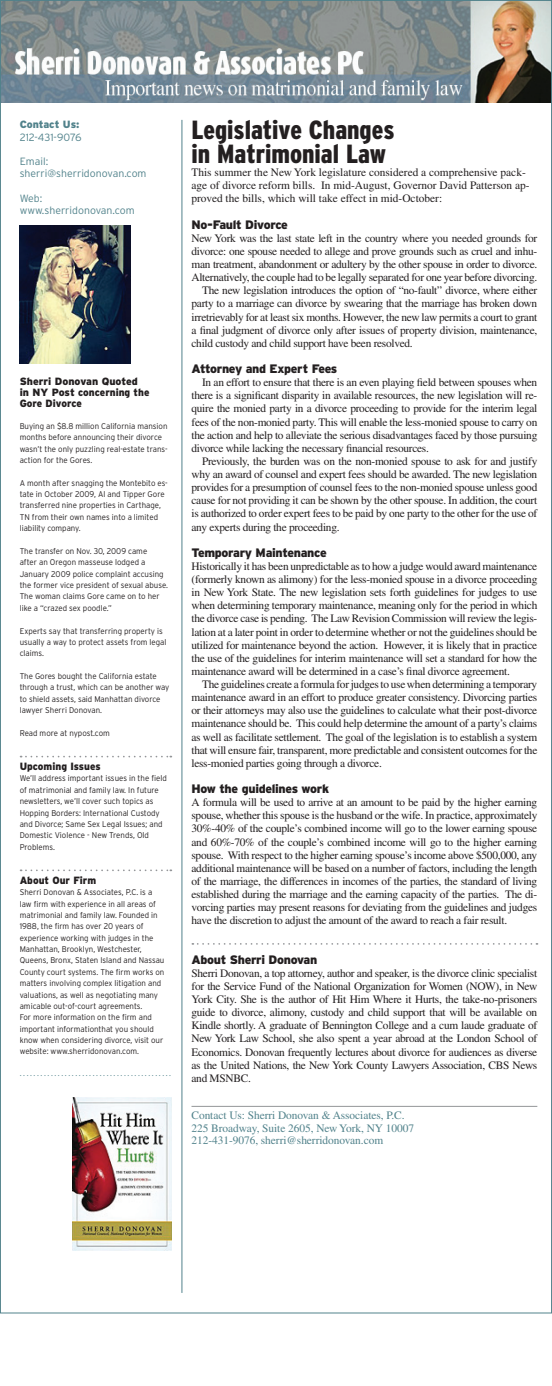
<style>
.page{position:relative;width:552px;height:1386px;background:#fff}
.page>*{position:absolute;margin:0;border:0;box-sizing:border-box;transform-origin:0 0}
.t1{font:900 condensed 26.25px/24.5px "Interstate";color:#231f20}
.t2{font:900 12.25px "Interstate";letter-spacing:-.025em;color:#231f20}
.t3{font:11.38px/13.1px "Times";letter-spacing:-.025em;color:#231f20;text-align:justify}
.t4{font:11.38px/13.1px "Times";color:#231f20}
.t5{font:11.38px/12.2px "Times";letter-spacing:-.005em;color:#51828b}
.t6{font:300 10.5px/12.2px "Interstate";color:#51828b}
.t7{font:900 10.5px/10.9px "Interstate";color:#231f20}
.t8{font:900 10.5px "Interstate";color:#231f20;scale:.95 1}
.t9{font:900 10.5px "Interstate";letter-spacing:-.005em;color:#51828b}
.t10{font:300 8.31px/11.4px "Interstate";color:#231f20;scale:.95 1}
.t11{font:300 8.31px "Interstate";color:#51828b;scale:.95 1}
</style>
<div class="page">
<svg style="left:192px;top:943px;width:345px;height:2px"></svg>
<hr style="left:191px;top:1106px;width:346px;height:1px;background:#939598">
<svg style="left:21px;top:756px;width:150px;height:1px"></svg>
<svg style="left:21px;top:869px;width:150px;height:2px"></svg>
<img style="left:2px;top:2px;width:547px;height:101px">
<img style="left:72px;top:1098px;width:99px;height:153px">
<img style="left:20px;top:225px;width:110px;height:139px">
<hr style="left:182px;top:120px;width:1px;height:1173px;background:#51828b">
<p class="t9" style="left:20px;top:119px;width:61px">Contact Us:</p>
<p class="t6" style="left:20px;top:131px;width:63px">212-431-9076</p>
<p class="t6" style="left:20px;top:155px;width:128px">Email: sherri@sherridonovan.com</p>
<p class="t6" style="left:20px;top:192px;width:116px">Web: www.sherridonovan.com</p>
<p class="t7" style="left:20px;top:375px;width:131px">Sherri Donovan Quoted in NY Post concerning the<br>Gore Divorce</p>
<p class="t10" style="left:20px;top:420px;width:157px">Buying an $8.8 million California mansion months before announcing their divorce wasn’t the only puzzling real-estate trans&shy;action for the Gores.</p>
<p class="t10" style="left:20px;top:477px;width:157px">A month after snagging the Montebito es&shy;tate in October 2009, Al and Tipper Gore transferred nine properties in Carthage, TN from their own names into a limited liability company.</p>
<p class="t10" style="left:20px;top:545px;width:157px">The transfer on Nov. 30, 2009 came<br>after an Oregon masseuse lodged a January 2009 police complaint accusing the former vice president of sexual abuse.<br>The woman claims Gore came on to her like a “crazed sex poodle.”</p>
<p class="t10" style="left:20px;top:625px;width:156px">Experts say that transferring property is usually a way to protect assets from legal claims.</p>
<p class="t10" style="left:20px;top:670px;width:159px">The Gores bought the California estate through a trust, which can be another way to shield assets, said Manhattan divorce lawyer Sherri Donovan.</p>
<p class="t10" style="left:20px;top:727px;width:96px">Read more at nypost.com</p>
<p class="t8" style="left:20px;top:760px;width:87px">Upcoming Issues</p>
<p class="t10" style="left:20px;top:773px;width:156px">We’ll address important issues in the field of matrimonial and family law. In future newsletters, we’ll cover such topics as Hopping Borders: International Custody and Divorce; Same Sex Legal Issues; and Domestic Violence - New Trends, Old Problems.</p>
<p class="t8" style="left:20px;top:874px;width:82px">About Our Firm</p>
<p class="t10" style="left:20px;top:887px;width:154px">Sherri Donovan &amp; Associates, P.C. is a law firm with experience in all areas of matrimonial and family law. Founded in 1988, the firm has over 20 years of experience working with judges in the Manhattan, Brooklyn, Westchester, Queens, Bronx, Staten Island and Nassau County court systems. The firm works on matters involving complex litigation and valuations, as well as negotiating many amicable out-of-court agreements.<br>For more information on the firm and important informationthat you should know when considering divorce, visit our website: www.sherridonovan.com.</p>
<p class="t11" style="left:20px;top:1069px;width:161px">............................................</p>
<h1 class="t1" style="left:191px;top:117px;width:204px">Legislative Changes in Matrimonial Law</h1>
<p class="t4" style="left:191px;top:166px;width:339px">This summer the New York legislature considered a comprehensive pack&shy;age of divorce reform bills. In mid-August, Governor David Patterson ap&shy;proved the bills, which will take effect in mid-October:</p>
<p class="t2" style="left:191px;top:217px;width:98px">No-Fault Divorce</p>
<p class="t3" style="left:191px;top:231px;width:347px">New York was the last state left in the country where you needed grounds for</p>
<p class="t3" style="left:191px;top:244px;width:347px">divorce: one spouse needed to allege and prove grounds such as cruel and inhu-</p>
<p class="t3" style="left:191px;top:258px;width:347px">man treatment, abandonment or adultery by the other spouse in order to divorce.</p>
<p class="t3" style="left:191px;top:271px;width:347px">Alternatively, the couple had to be legally separated for one year before divorcing.</p>
<p class="t3" style="left:202px;top:284px;width:336px">The new legislation introduces the option of “no-fault” divorce, where either</p>
<p class="t3" style="left:191px;top:297px;width:347px">party to a marriage can divorce by swearing that the marriage has broken down</p>
<p class="t3" style="left:191px;top:310px;width:347px">irretrievably for at least six months. However, the new law permits a court to grant</p>
<p class="t3" style="left:191px;top:323px;width:347px">a final judgment of divorce only after issues of property division, maintenance,</p>
<p class="t3" style="left:191px;top:336px;width:222px">child custody and child support have been resolved.</p>
<p class="t2" style="left:191px;top:362px;width:147px">Attorney and Expert Fees</p>
<p class="t3" style="left:191px;top:376px;width:347px;text-indent:11px">In an effort to ensure that there is an even playing field between spouses when there is a significant disparity in available resources, the new legislation will re&shy;quire the monied party in a divorce proceeding to provide for the interim legal fees of the non-monied party. This will enable the less-monied spouse to carry on the action and help to alleviate the serious disadvantages faced by those pursuing divorce while lacking the necessary financial resources.</p>
<p class="t3" style="left:191px;top:454px;width:347px;text-indent:11px">Previously, the burden was on the non-monied spouse to ask for and justify why an award of counsel and expert fees should be awarded. The new legislation provides for a presumption of counsel fees to the non-monied spouse unless good cause for not providing it can be shown by the other spouse. In addition, the court is authorized to order expert fees to be paid by one party to the other for the use of any experts during the proceeding.</p>
<p class="t2" style="left:191px;top:545px;width:137px">Temporary Maintenance</p>
<p class="t3" style="left:191px;top:559px;width:347px">Historically it has been unpredictable as to how a judge would award maintenance (formerly known as alimony) for the less-monied spouse in a divorce proceeding in New York State. The new legislation sets forth guidelines for judges to use when determining temporary maintenance, meaning only for the period in which the divorce case is pending. The Law Revision Commission will review the legis&shy;lation at a later point in order to determine whether or not the guidelines should be utilized for maintenance beyond the action. However, it is likely that in practice the use of the guidelines for interim maintenance will set a standard for how the maintenance award will be determined in a case’s final divorce agreement.</p>
<p class="t3" style="left:191px;top:678px;width:347px;text-indent:11px">The guidelines create a formula for judges to use when determining a temporary maintenance award in an effort to produce greater consistency. Divorcing parties or their attorneys may also use the guidelines to calculate what their post-divorce maintenance should be. This could help determine the amount of a party’s claims as well as facilitate settlement. The goal of the legislation is to establish a system that will ensure fair, transparent, more predictable and consistent outcomes for the less-monied parties going through a divorce.</p>
<p class="t2" style="left:191px;top:782px;width:139px">How the guidelines work</p>
<p class="t3" style="left:191px;top:796px;width:347px">A formula will be used to arrive at an amount to be paid by the higher earning spouse, whether this spouse is the husband or the wife. In practice, approximately 30%-40% of the couple’s combined income will go to the lower earning spouse and 60%-70% of the couple’s combined income will go to the higher earning spouse. With respect to the higher earning spouse’s income above $500,000, any additional maintenance will be based on a number of factors, including the length of the marriage, the differences in incomes of the parties, the standard of living established during the marriage and the earning capacity of the parties. The di&shy;vorcing parties may present reasons for deviating from the guidelines and judges have the discretion to adjust the amount of the award to reach a fair result.</p>
<p class="t2" style="left:191px;top:952px;width:127px">About Sherri Donovan</p>
<p class="t3" style="left:191px;top:966px;width:347px">Sherri Donovan, a top attorney, author and speaker, is the divorce clinic specialist for the Service Fund of the National Organization for Women (NOW), in New York City. She is the author of Hit Him Where it Hurts, the take-no-prisoners guide to divorce, alimony, custody and child support that will be available on Kindle shortly. A graduate of Bennington College and a cum laude graduate of New York Law School, she also spent a year abroad at the London School of Economics. Donovan frequently lectures about divorce for audiences as diverse as the United Nations, the New York County Lawyers Association, CBS News and MSNBC.</p>
<p class="t5" style="left:191px;top:1109px;width:224px">Contact Us: Sherri Donovan &amp; Associates, P.C.<br>225 Broadway, Suite 2605, New York, NY 10007<br>212-431-9076, sherri@sherridonovan.com</p>
</div>
